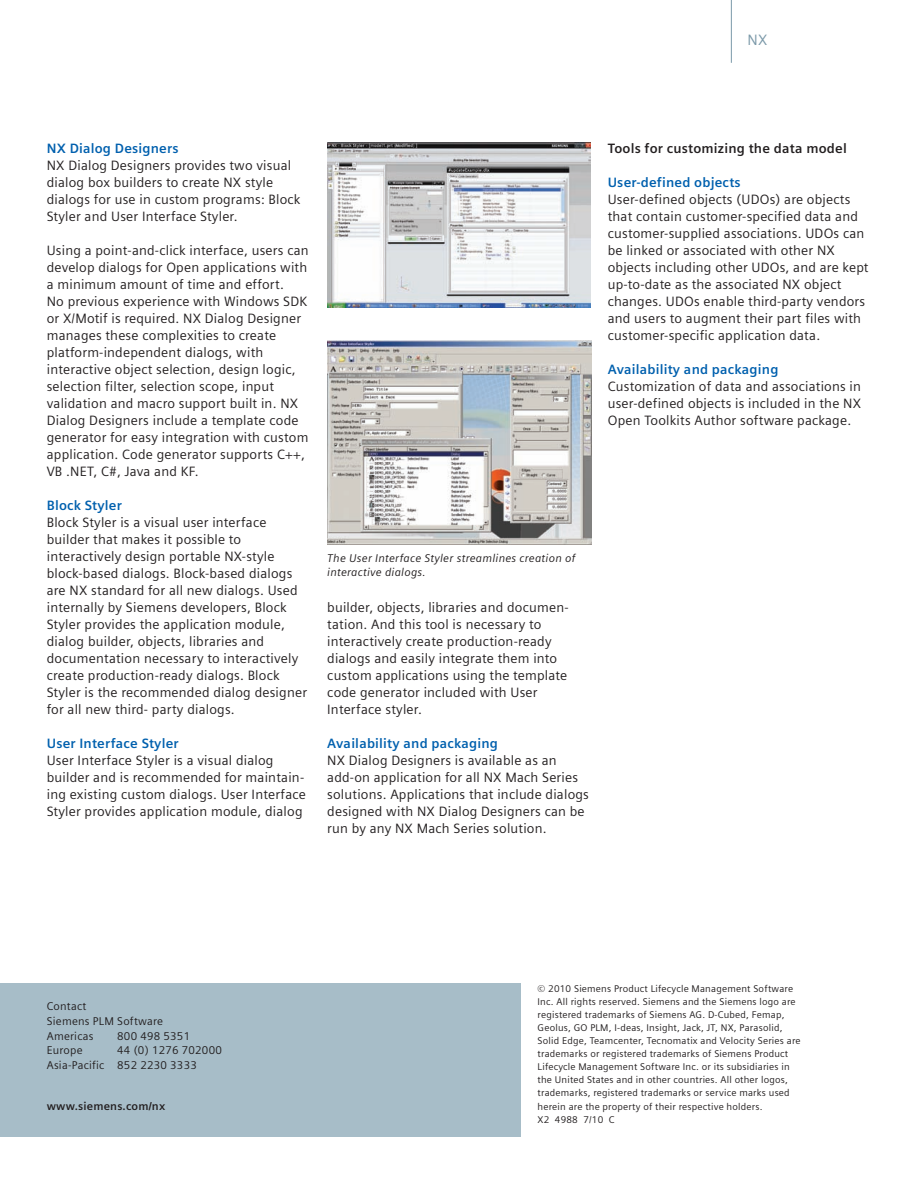
<style>
.page{position:relative;width:918px;height:1188px;background:#fff}
.page>*{position:absolute;margin:0;border:0;box-sizing:border-box;transform-origin:0 0}
.t1{font:15px "Siemens Sans";color:#7b99a9}
.t2{font:13.5px/17px "Siemens Sans";letter-spacing:.015em;color:#231f20}
.t3{font:700 13.5px "Siemens Sans";letter-spacing:.015em;color:#0160ae}
.t4{font:700 13.5px "Siemens Sans";letter-spacing:.015em;color:#231f20}
.t5{font:11.25px/14.9px "Siemens Sans";letter-spacing:.02em;color:#231f20}
.t6{font:italic 11.25px/14.9px "Siemens Sans";letter-spacing:.02em;color:#231f20}
.t7{font:700 11.25px "Siemens Sans";letter-spacing:.015em;color:#231f20}
.t8{font:9.75px/13px "Siemens Sans";letter-spacing:.02em;color:#231f20}
</style>
<div class="page">
<div style="left:0;top:984px;width:521px;height:153px;background:#a7bdc8"></div>
<img style="left:327px;top:142px;width:264px;height:165px">
<hr style="left:731px;top:0;width:1px;height:63px;background:#7b99a9">
<img style="left:328px;top:340px;width:263px;height:204px">
<p class="t1" style="left:748px;top:32px;width:21px">NX</p>
<p class="t3" style="left:47px;top:141px;width:134px">NX Dialog Designers</p>
<p class="t2" style="left:47px;top:157px;width:255px">NX Dialog Designers provides two visual dialog box builders to create NX style dialogs for use in custom programs: Block Styler and User Interface Styler.</p>
<p class="t2" style="left:47px;top:242px;width:264px">Using a point-and-click interface, users can develop dialogs for Open applications with a minimum amount of time and effort.<br>No previous experience with Windows SDK or X/Motif is required. NX Dialog Designer manages these complexities to create platform-independent dialogs, with interactive object selection, design logic, selection filter, selection scope, input validation and macro support built in. NX Dialog Designers include a template code generator for easy integration with custom application. Code generator supports C++, VB .NET, C#, Java and KF.</p>
<p class="t3" style="left:47px;top:498px;width:77px">Block Styler</p>
<p class="t2" style="left:47px;top:514px;width:262px">Block Styler is a visual user interface builder that makes it possible to interactively design portable NX-style block-based dialogs. Block-based dialogs are NX standard for all new dialogs. Used internally by Siemens developers, Block Styler provides the application module, dialog builder, objects, libraries and documentation necessary to interactively create production-ready dialogs. Block Styler is the recommended dialog designer for all new third- party dialogs.</p>
<p class="t3" style="left:47px;top:736px;width:134px">User Interface Styler</p>
<p class="t2" style="left:47px;top:752px;width:261px">User Interface Styler is a visual dialog builder and is recommended for maintain&shy;ing existing custom dialogs. User Interface Styler provides application module, dialog</p>
<p class="t4" style="left:608px;top:141px;width:241px">Tools for customizing the data model</p>
<p class="t3" style="left:608px;top:175px;width:135px">User-defined objects</p>
<p class="t2" style="left:608px;top:191px;width:262px">User-defined objects (UDOs) are objects that contain customer-specified data and customer-supplied associations. UDOs can be linked or associated with other NX objects including other UDOs, and are kept up-to-date as the associated NX object changes. UDOs enable third-party vendors and users to augment their part files with customer-specific application data.</p>
<p class="t3" style="left:608px;top:362px;width:172px">Availability and packaging</p>
<p class="t2" style="left:608px;top:378px;width:255px;text-align:justify">Customization of data and associations in user-defined objects is included in the NX Open Toolkits Author software package.</p>
<p class="t6" style="left:327px;top:550px;width:250px">The User Interface Styler streamlines creation of interactive dialogs.</p>
<p class="t2" style="left:327px;top:599px;width:243px">builder, objects, libraries and documen&shy;tation. And this tool is necessary to interactively create production-ready dialogs and easily integrate them into custom applications using the template code generator included with User Interface styler.</p>
<p class="t3" style="left:327px;top:736px;width:172px">Availability and packaging</p>
<p class="t2" style="left:327px;top:752px;width:263px">NX Dialog Designers is available as an add-on application for all NX Mach Series solutions. Applications that include dialogs designed with NX Dialog Designers can be run by any NX Mach Series solution.</p>
<p class="t5" style="left:47px;top:999px;width:118px">Contact<br>Siemens PLM Software<br>Americas</p>
<p class="t5" style="left:117px;top:1028px;width:74px">800 498 5351</p>
<p class="t5" style="left:47px;top:1043px;width:177px;text-indent:71px">44 (0) 1276 702000<br>Asia-Pacific 852 2230 3333</p>
<p class="t5" style="left:47px;top:1043px;width:37px">Europe</p>
<p class="t7" style="left:47px;top:1099px;width:120px">www.siemens.com/nx</p>
<p class="t8" style="left:538px;top:982px;width:265px">© 2010 Siemens Product Lifecycle Management Software Inc. All rights reserved. Siemens and the Siemens logo are registered trademarks of Siemens AG. D-Cubed, Femap, Geolus, GO PLM, I-deas, Insight, Jack, JT, NX, Parasolid, Solid Edge, Teamcenter, Tecnomatix and Velocity Series are trademarks or registered trademarks of Siemens Product Lifecycle Management Software Inc. or its subsidiaries in the United States and in other countries. All other logos, trademarks, registered trademarks or service marks used herein are the property of their respective holders.<br>X2 4988 7/10 C</p>
</div>
